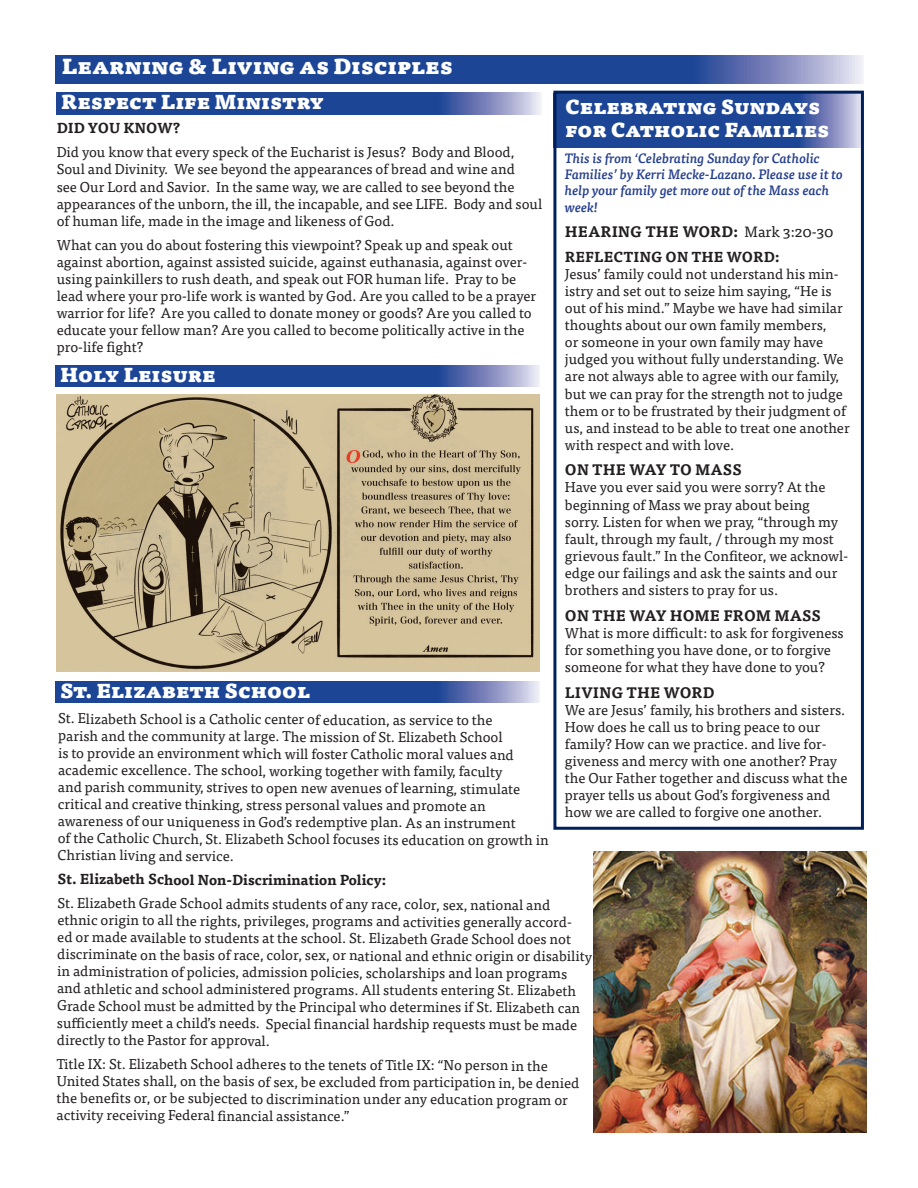
<style>
.page{position:relative;width:918px;height:1188px;background:#fff}
.page>*{position:absolute;margin:0;border:0;box-sizing:border-box;transform-origin:0 0}
.t1{font:900 21px "Tisa Pro";color:#fff}
.t2{font:900 19.5px/23.4px "Tisa Pro";color:#fff}
.t3{font:700 15px "Tisa Pro";color:#231f20}
.t4{font:14.25px/17.1px "Tisa Pro";letter-spacing:-.005em;color:#231f20}
.t5{font:italic 500 13.5px/16.5px "Tisa Pro";color:#253f8e}
.s1{font-weight:700}
.s2{font-weight:400}
</style>
<div class="page">
<svg style="left:55px;top:55px;width:809px;height:28px;background:#32549f"></svg>
<svg style="left:557px;top:95px;width:303px;height:53px;background:#2f529e"></svg>
<svg style="left:56px;top:92px;width:485px;height:22px;background:#31549f"></svg>
<svg style="left:55px;top:681px;width:485px;height:22px;background:#32549f"></svg>
<svg style="left:55px;top:365px;width:485px;height:22px;background:#32549f"></svg>
<img style="left:56px;top:394px;width:484px;height:277px">
<img style="left:593px;top:852px;width:273px;height:280px">
<div style="left:553px;top:91px;width:311px;height:739px;border:3px solid #00205b"></div>
<p class="t1" style="left:62px;top:48px;width:392px">Learning &amp; Living as Disciples</p>
<p class="t2" style="left:61px;top:89px;width:264px">Respect Life Ministry</p>
<p class="t4" style="left:57px;top:116px;width:459px;line-height:23.9px"><span class="s1">DID YOU KNOW?<br></span>Did you know that every speck of the Eucharist is Jesus? Body and Blood,</p>
<p class="t4" style="left:57px;top:160px;width:487px">Soul and Divinity. We see beyond the appearances of bread and wine and<br>see Our Lord and Savior. In the same way, we are called to see beyond the appearances of the unborn, the ill, the incapable, and see LIFE. Body and soul of human life, made in the image and likeness of God.</p>
<p class="t4" style="left:57px;top:235px;width:481px">What can you do about fostering this viewpoint? Speak up and speak out against abortion, against assisted suicide, against euthanasia, against over&shy;using painkillers to rush death, and speak out FOR human life. Pray to be lead where your pro-life work is wanted by God. Are you called to be a prayer warrior for life? Are you called to donate money or goods? Are you called to educate your fellow man? Are you called to become politically active in the pro-life fight?</p>
<p class="t2" style="left:565px;top:93px;width:266px">Celebrating Sundays for Catholic Families</p>
<p class="t5" style="left:565px;top:149px;width:280px">This is from ‘Celebrating Sunday for Catholic Families’ by Kerri Mecke-Lazano. Please use it to help your family get more out of the Mass each week!</p>
<p class="t3" style="left:565px;top:220px;width:270px">HEARING THE WORD: <span class="s2">Mark 3:20-30</span></p>
<p class="t4" style="left:565px;top:247px;width:286px"><span class="s1">REFLECTING ON THE WORD:<br></span>Jesus’ family could not understand his min&shy;istry and set out to seize him saying, “He is out of his mind.” Maybe we have had similar thoughts about our own family members,<br>or someone in your own family may have judged you without fully understanding. We are not always able to agree with our family, but we can pray for the strength not to judge them or to be frustrated by their judgment of us, and instead to be able to treat one another with respect and with love.</p>
<p class="t3" style="left:565px;top:458px;width:178px">ON THE WAY TO MASS</p>
<p class="t4" style="left:565px;top:478px;width:285px">Have you ever said you were sorry? At the beginning of Mass we pray about being sorry. Listen for when we pray, “through my fault, through my fault, / through my most grievous fault.” In the Confiteor, we acknowl&shy;edge our failings and ask the saints and our brothers and sisters to pray for us.</p>
<p class="t3" style="left:565px;top:603px;width:258px">ON THE WAY HOME FROM MASS</p>
<p class="t4" style="left:565px;top:623px;width:280px">What is more difficult: to ask for forgiveness for something you have done, or to forgive someone for what they have done to you?</p>
<p class="t3" style="left:565px;top:680px;width:151px">LIVING THE WORD</p>
<p class="t4" style="left:565px;top:700px;width:284px">We are Jesus’ family, his brothers and sisters.<br>How does he call us to bring peace to our family? How can we practice. and live for&shy;giveness and mercy with one another? Pray the Our Father together and discuss what the prayer tells us about God’s forgiveness and how we are called to forgive one another.</p>
<p class="t2" style="left:60px;top:362px;width:157px">Holy Leisure</p>
<p class="t2" style="left:60px;top:678px;width:252px">St. Elizabeth School</p>
<p class="t4" style="left:58px;top:710px;width:493px">St. Elizabeth School is a Catholic center of education, as service to the<br>parish and the community at large. The mission of St. Elizabeth School<br>is to provide an environment which will foster Catholic moral values and academic excellence. The school, working together with family, faculty<br>and parish community, strives to open new avenues of learning, stimulate critical and creative thinking, stress personal values and promote an awareness of our uniqueness in God’s redemptive plan. As an instrument<br>of the Catholic Church, St. Elizabeth School focuses its education on growth in Christian living and service.</p>
<p class="t4" style="left:57px;top:867px;width:494px;line-height:24.2px"><span class="s1">St. Elizabeth School Non-Discrimination Policy:<br></span>St. Elizabeth Grade School admits students of any race, color, sex, national and</p>
<p class="t4" style="left:57px;top:912px;width:537px">ethnic origin to all the rights, privileges, programs and activities generally accord-<br>ed or made available to students at the school. St. Elizabeth Grade School does not discriminate on the basis of race, color, sex, or national and ethnic origin or disability in administration of policies, admission policies, scholarships and loan programs and athletic and school administered programs. All students entering St. Elizabeth Grade School must be admitted by the Principal who determines if St. Elizabeth can sufficiently meet a child’s needs. Special financial hardship requests must be made directly to the Pastor for approval.</p>
<p class="t4" style="left:57px;top:1055px;width:524px">Title IX: St. Elizabeth School adheres to the tenets of Title IX: “No person in the United States shall, on the basis of sex, be excluded from participation in, be denied the benefits or, or be subjected to discrimination under any education program or activity receiving Federal financial assistance.”</p>
</div>
